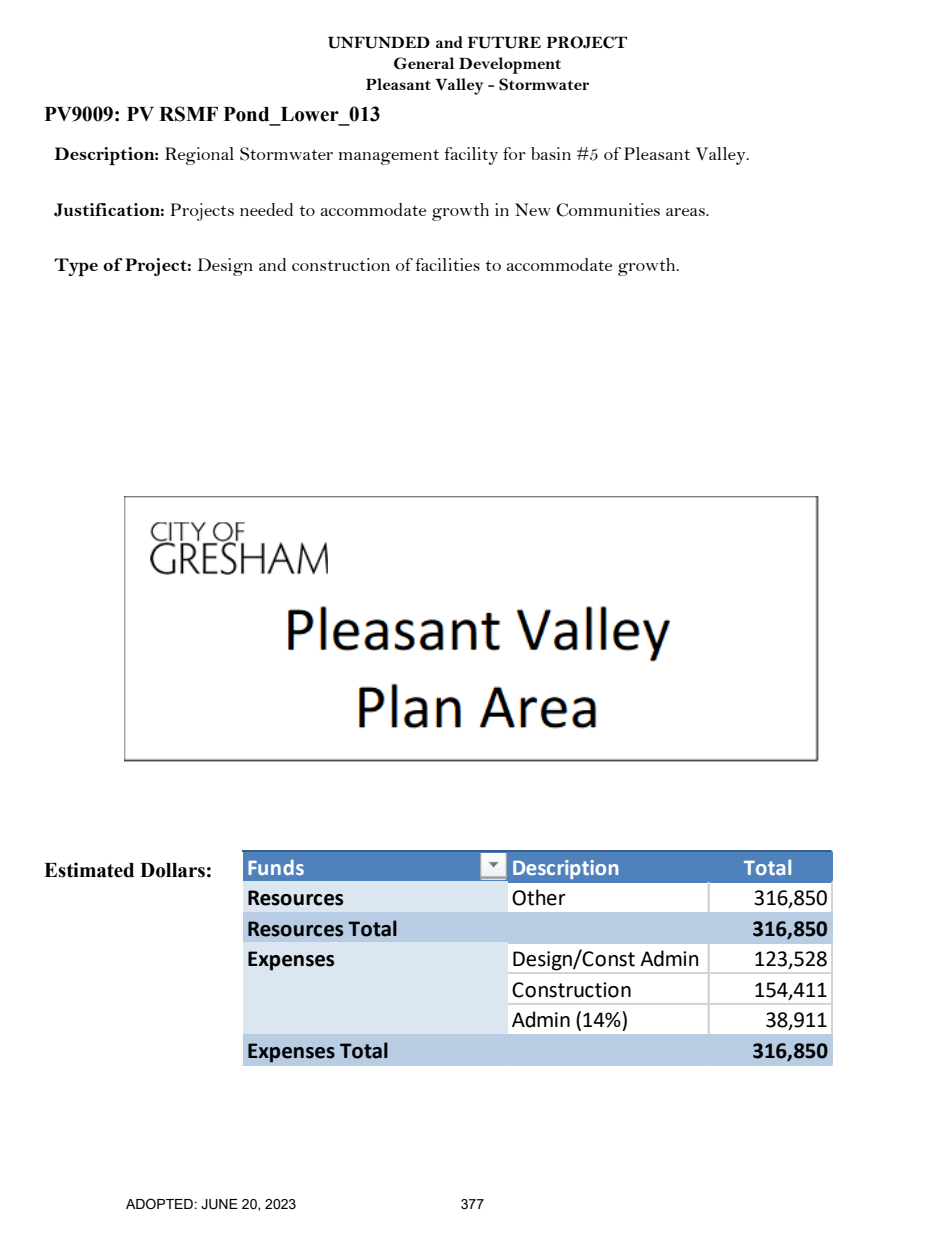
<style>
.page{position:relative;width:945px;height:1260px;background:#fff}
.page>*{position:absolute;margin:0;border:0;box-sizing:border-box;transform-origin:0 0}
.t1{font:22.93px "Calibri";letter-spacing:-.005em;color:#000}
.t2{font:700 22.93px "Calibri";letter-spacing:-.005em;color:#000}
.t3{font:700 22.93px "Calibri";color:#fff}
.t4{font:700 21px "Times New Roman";color:#000}
.t5{font:19.25px "Bell";color:#000}
.t6{font:17.5px/21px "Bell MT Bold";color:#000;text-align:center}
.t7{font:14px "Arial";color:#000}
.s1{font-family:"Bell MT Bold"}
</style>
<div class="page">
<div style="left:243px;top:852px;width:590px;height:30px;background:#4f81bd"></div>
<div style="left:243px;top:881px;width:265px;height:32px;background:#dce6f1"></div>
<div style="left:243px;top:912px;width:590px;height:31px;background:#b8cce4"></div>
<div style="left:243px;top:942px;width:265px;height:93px;background:#dce6f1"></div>
<div style="left:243px;top:1034px;width:590px;height:32px;background:#b8cce4"></div>
<hr style="left:242px;top:850px;width:591px;height:2px;background:#366092">
<hr style="left:708px;top:882px;width:1px;height:30px;background:#d4d4d4">
<hr style="left:831px;top:882px;width:1px;height:30px;background:#d4d4d4">
<hr style="left:832px;top:882px;width:1px;height:30px;background:#d4d4d4">
<hr style="left:708px;top:943px;width:1px;height:91px;background:#d4d4d4">
<hr style="left:831px;top:943px;width:1px;height:91px;background:#d4d4d4">
<hr style="left:832px;top:943px;width:1px;height:91px;background:#d4d4d4">
<hr style="left:508px;top:972px;width:325px;height:1px;background:#d4d4d4">
<hr style="left:508px;top:973px;width:325px;height:1px;background:#d4d4d4">
<hr style="left:508px;top:1003px;width:325px;height:2px;background:#d4d4d4">
<img style="left:480px;top:853px;width:27px;height:27px">
<img style="left:125px;top:496px;width:694px;height:266px">
<h2 class="t6" style="left:328px;top:32px;width:301px">UNFUNDED and FUTURE PROJECT<br>General Development<br>Pleasant Valley - Stormwater</h2>
<p class="t4" style="left:44px;top:99px;width:338px">PV9009: PV RSMF Pond_Lower_013</p>
<p class="t5" style="left:55px;top:143px;width:697px"><span class="s1">Description:</span> Regional Stormwater management facility for basin #5 of Pleasant Valley.</p>
<p class="t5" style="left:55px;top:198px;width:657px"><span class="s1">Justification:</span> Projects needed to accommodate growth in New Communities areas.</p>
<p class="t5" style="left:55px;top:254px;width:627px"><span class="s1">Type of Project:</span> Design and construction of facilities to accommodate growth.</p>
<p class="t4" style="left:44px;top:855px;width:170px">Estimated Dollars:</p>
<p class="t3" style="left:247px;top:851px;width:59px">Funds</p>
<p class="t3" style="left:512px;top:851px;width:109px">Description</p>
<p class="t3" style="left:744px;top:851px;width:50px">Total</p>
<p class="t2" style="left:247px;top:881px;width:99px">Resources</p>
<p class="t1" style="left:512px;top:882px;width:55px">Other</p>
<p class="t1" style="left:754px;top:882px;width:76px">316,850</p>
<p class="t2" style="left:247px;top:912px;width:152px">Resources Total</p>
<p class="t2" style="left:753px;top:912px;width:77px">316,850</p>
<p class="t2" style="left:247px;top:943px;width:90px">Expenses</p>
<p class="t1" style="left:512px;top:943px;width:189px">Design/Const Admin</p>
<p class="t1" style="left:754px;top:943px;width:76px">123,528</p>
<p class="t1" style="left:512px;top:973px;width:122px">Construction</p>
<p class="t1" style="left:754px;top:973px;width:76px">154,411</p>
<p class="t1" style="left:512px;top:1004px;width:118px">Admin (14%)</p>
<p class="t1" style="left:765px;top:1004px;width:64px">38,911</p>
<p class="t2" style="left:247px;top:1034px;width:143px">Expenses Total</p>
<p class="t2" style="left:753px;top:1034px;width:77px">316,850</p>
<p class="t7" style="left:126px;top:1195px;width:172px">ADOPTED: JUNE 20, 2023</p>
<p class="t7" style="left:461px;top:1195px;width:25px">377</p>
</div>
